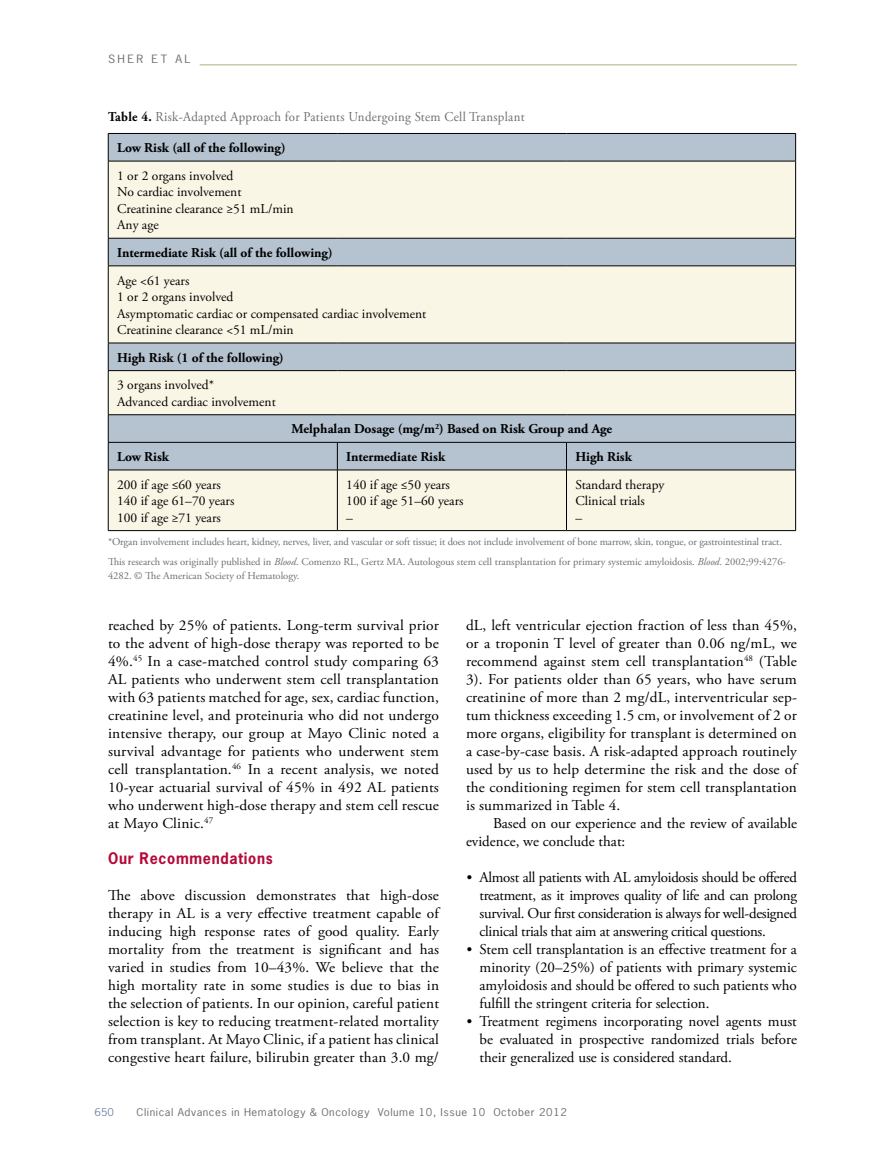
<style>
.page{position:relative;width:878px;height:1175px;background:#fff}
.page>*{position:absolute;margin:0;border:0;box-sizing:border-box;transform-origin:0 0}
.t1{font:15px/18px "Adobe Garamond Pro";color:#000;text-align:justify}
.t2{font:700 15px "News Gothic Std";letter-spacing:.05em;color:#b50938;scale:.95 1}
.t3{font:13.5px/16.5px "Adobe Garamond Pro";color:#000}
.t4{font:700 13.5px "Adobe Garamond Pro";color:#000}
.t5{font:13.5px "Adobe Garamond Pro";letter-spacing:.025em;color:#6d6e71;scale:.95 1}
.t6{font:10.8px "News Gothic Std";letter-spacing:.2em;color:#6d6e71;scale:1.11 1}
.t7{font:10.5px/20.2px "Adobe Garamond Pro";color:#6d6e71}
.t8{font:10.2px "News Gothic Std";letter-spacing:.05em;color:#6d6e71;scale:1.11 1}
.t9{font:10.2px "News Gothic Std";color:#738ba5;scale:1.11 1}
.s1{font-weight:700;color:#000}
.s2{font-style:italic}
</style>
<div class="page">
<hr style="left:200px;top:65px;width:596px;height:1px;background:#a9b07b">
<div style="left:109px;top:134px;width:686px;height:27px;background:#b5c2cf"></div>
<svg style="left:109px;top:162px;width:686px;height:368px;background:#e4e5dd"></svg>
<hr style="left:108px;top:133px;width:229px;height:1px;background:#000">
<svg style="left:108px;top:134px;width:1px;height:27px"></svg>
<hr style="left:337px;top:133px;width:229px;height:1px;background:#000">
<hr style="left:566px;top:133px;width:229px;height:1px;background:#000">
<svg style="left:795px;top:134px;width:1px;height:27px"></svg>
<hr style="left:108px;top:161px;width:229px;height:1px;background:#000">
<hr style="left:108px;top:161px;width:1px;height:77px;background:#000">
<hr style="left:337px;top:161px;width:229px;height:1px;background:#000">
<hr style="left:566px;top:161px;width:229px;height:1px;background:#000">
<hr style="left:795px;top:161px;width:1px;height:77px;background:#000">
<hr style="left:108px;top:238px;width:229px;height:1px;background:#000">
<svg style="left:108px;top:238px;width:1px;height:27px"></svg>
<hr style="left:337px;top:238px;width:229px;height:1px;background:#000">
<hr style="left:566px;top:238px;width:229px;height:1px;background:#000">
<svg style="left:795px;top:238px;width:1px;height:28px"></svg>
<hr style="left:108px;top:265px;width:229px;height:1px;background:#000">
<hr style="left:108px;top:266px;width:1px;height:77px;background:#000">
<hr style="left:337px;top:265px;width:229px;height:1px;background:#000">
<hr style="left:566px;top:265px;width:229px;height:1px;background:#000">
<hr style="left:795px;top:266px;width:1px;height:77px;background:#000">
<hr style="left:108px;top:343px;width:229px;height:1px;background:#000">
<svg style="left:108px;top:343px;width:1px;height:27px"></svg>
<hr style="left:337px;top:343px;width:229px;height:1px;background:#000">
<hr style="left:566px;top:343px;width:229px;height:1px;background:#000">
<svg style="left:795px;top:343px;width:1px;height:27px"></svg>
<hr style="left:108px;top:370px;width:229px;height:1px;background:#000">
<hr style="left:108px;top:371px;width:1px;height:43px;background:#000">
<hr style="left:337px;top:370px;width:229px;height:1px;background:#000">
<hr style="left:566px;top:370px;width:229px;height:1px;background:#000">
<hr style="left:795px;top:371px;width:1px;height:43px;background:#000">
<hr style="left:108px;top:414px;width:229px;height:1px;background:#000">
<hr style="left:337px;top:414px;width:229px;height:1px;background:#000">
<hr style="left:566px;top:414px;width:229px;height:1px;background:#000">
<hr style="left:108px;top:442px;width:229px;height:1px;background:#000">
<svg style="left:108px;top:415px;width:1px;height:55px"></svg>
<hr style="left:337px;top:442px;width:229px;height:1px;background:#000">
<svg style="left:337px;top:442px;width:1px;height:28px"></svg>
<hr style="left:566px;top:442px;width:229px;height:1px;background:#000">
<svg style="left:566px;top:442px;width:1px;height:28px"></svg>
<svg style="left:795px;top:415px;width:1px;height:55px"></svg>
<hr style="left:108px;top:470px;width:229px;height:1px;background:#000">
<hr style="left:108px;top:470px;width:1px;height:60px;background:#000">
<hr style="left:337px;top:470px;width:229px;height:1px;background:#000">
<hr style="left:337px;top:470px;width:1px;height:60px;background:#000">
<hr style="left:566px;top:470px;width:229px;height:1px;background:#000">
<hr style="left:566px;top:470px;width:1px;height:60px;background:#000">
<hr style="left:795px;top:470px;width:1px;height:60px;background:#000">
<hr style="left:108px;top:530px;width:229px;height:1px;background:#000">
<hr style="left:337px;top:530px;width:229px;height:1px;background:#000">
<hr style="left:566px;top:530px;width:229px;height:1px;background:#000">
<p class="t6" style="left:108px;top:52px;width:75px">SHER ET AL</p>
<p class="t5" style="left:108px;top:108px;width:440px"><span class="s1">Table 4.</span> Risk-Adapted Approach for Patients Undergoing Stem Cell Transplant</p>
<p class="t4" style="left:117px;top:140px;width:170px">Low Risk (all of the following)</p>
<p class="t3" style="left:117px;top:168px;width:178px">1 or 2 organs involved<br>No cardiac involvement<br>Creatinine clearance ≥51 mL/min<br>Any age</p>
<p class="t4" style="left:117px;top:245px;width:217px">Intermediate Risk (all of the following)</p>
<p class="t3" style="left:117px;top:272px;width:311px">Age &lt;61 years<br>1 or 2 organs involved<br>Asymptomatic cardiac or compensated cardiac involvement<br>Creatinine clearance &lt;51 mL/min</p>
<p class="t4" style="left:117px;top:349px;width:168px">High Risk (1 of the following)</p>
<p class="t3" style="left:117px;top:377px;width:160px">3 organs involved*<br>Advanced cardiac involvement</p>
<p class="t4" style="left:291px;top:421px;width:322px">Melphalan Dosage (mg/m<sup>2</sup>) Based on Risk Group and Age</p>
<p class="t4" style="left:117px;top:449px;width:53px">Low Risk</p>
<p class="t4" style="left:346px;top:449px;width:100px">Intermediate Risk</p>
<p class="t4" style="left:575px;top:449px;width:58px">High Risk</p>
<p class="t3" style="left:117px;top:476px;width:119px">200 if age ≤60 years<br>140 if age 61–70 years<br>100 if age ≥71 years</p>
<p class="t3" style="left:346px;top:476px;width:119px">140 if age ≤50 years<br>100 if age 51–60 years –</p>
<p class="t3" style="left:575px;top:476px;width:90px">Standard therapy<br>Clinical trials<br>–</p>
<p class="t7" style="left:108px;top:532px;width:679px">*Organ involvement includes heart, kidney, nerves, liver, and vascular or soft tissue; it does not include involvement of bone marrow, skin, tongue, or gastrointestinal tract.<br>This research was originally published in <span class="s2">Blood</span>. Comenzo RL, Gertz MA. Autologous stem cell transplantation for primary systemic amyloidosis. <span class="s2">Blood</span>. 2002;99:4276-</p>
<p class="t7" style="left:108px;top:565px;width:193px">4282. © The American Society of Hematology.</p>
<p class="t1" style="left:108px;top:617px;width:332px">reached by 25% of patients. Long-term survival prior to the advent of high-dose therapy was reported to be 4%.<sup>45</sup> In a case-matched control study comparing 63<br>AL patients who underwent stem cell transplantation with 63 patients matched for age, sex, cardiac function, creatinine level, and proteinuria who did not undergo intensive therapy, our group at Mayo Clinic noted a survival advantage for patients who underwent stem cell transplantation.<sup>46</sup> In a recent analysis, we noted 10-year actuarial survival of 45% in 492 AL patients who underwent high-dose therapy and stem cell rescue at Mayo Clinic.<sup>47</sup></p>
<p class="t2" style="left:108px;top:848px;width:175px">Our Recommendations</p>
<p class="t1" style="left:108px;top:887px;width:332px">The above discussion demonstrates that high-dose therapy in AL is a very effective treatment capable of inducing high response rates of good quality. Early mortality from the treatment is significant and has varied in studies from 10–43%. We believe that the high mortality rate in some studies is due to bias in the selection of patients. In our opinion, careful patient selection is key to reducing treatment-related mortality from transplant. At Mayo Clinic, if a patient has clinical congestive heart failure, bilirubin greater than 3.0 mg/</p>
<p class="t1" style="left:466px;top:617px;width:332px">dL, left ventricular ejection fraction of less than 45%, or a troponin T level of greater than 0.06 ng/mL, we recommend against stem cell transplantation<sup>48</sup> (Table 3). For patients older than 65 years, who have serum creatinine of more than 2 mg/dL, interventricular sep&shy;tum thickness exceeding 1.5 cm, or involvement of 2 or more organs, eligibility for transplant is determined on a case-by-case basis. A risk-adapted approach routinely used by us to help determine the risk and the dose of the conditioning regimen for stem cell transplantation is summarized in Table 4.</p>
<p class="t1" style="left:466px;top:815px;width:332px;text-indent:27px">Based on our experience and the review of available evidence, we conclude that:</p>
<p class="t1" style="left:479px;top:869px;width:319px;text-indent:-13px">• Almost all patients with AL amyloidosis should be offered treatment, as it improves quality of life and can prolong survival. Our first consideration is always for well-designed clinical trials that aim at answering critical questions.</p>
<p class="t1" style="left:479px;top:941px;width:319px;text-indent:-14px">• Stem cell transplantation is an effective treatment for a minority (20–25%) of patients with primary systemic amyloidosis and should be offered to such patients who fulfill the stringent criteria for selection.</p>
<p class="t1" style="left:479px;top:1013px;width:319px;text-indent:-14px">• Treatment regimens incorporating novel agents must be evaluated in prospective randomized trials before their generalized use is considered standard.</p>
<p class="t9" style="left:94px;top:1105px;width:19px">650</p>
<p class="t8" style="left:136px;top:1105px;width:389px">Clinical Advances in Hematology &amp; Oncology Volume 10, Issue 10 October 2012</p>
</div>
